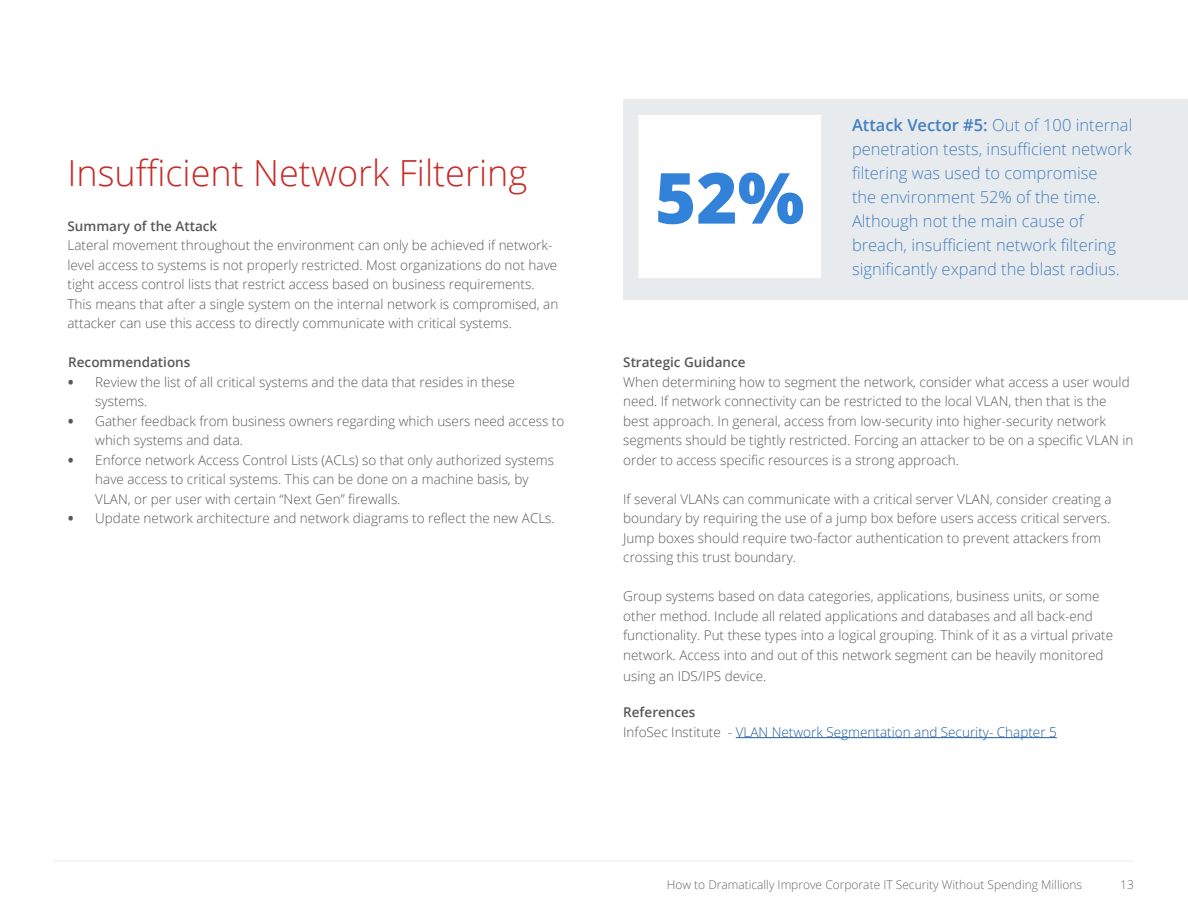
<style>
.page{position:relative;width:1188px;height:918px;background:#fff}
.page>*{position:absolute;margin:0;border:0;box-sizing:border-box;transform-origin:0 0}
.t1{font:800 70.5px "Open Sans";color:#3382d9}
.t2{font:300 36px "Open Sans";color:#c72b27}
.t3{font:300 16.5px/24px "Open Sans";color:#447fc1}
.t4{font:300 13.5px/19.5px "Open Sans";color:#58595b}
.t5{font:300 13.5px/19.5px "Open Sans";color:#58585b}
.t6{font:300 13.5px/19.5px "Open Sans";color:#215e9e}
.t7{font:600 13.5px "Open Sans";color:#58585b}
.t8{font:600 13.5px "Open Sans";color:#58595b}
.t9{font:300 12px "Open Sans";color:#666767}
.t10{font:300 12px "Open Sans";color:#666}
.s1{font-weight:800}
.s2{font-weight:600}
.s3{font-weight:600;color:#58585b}
.s4{color:#58585b}
</style>
<div class="page">
<hr style="left:54px;top:861px;width:1080px;height:1px;background:#eaeaec">
<hr style="left:736px;top:737px;width:321px;height:1px;background:#215e9e">
<div style="left:623px;top:99px;width:565px;height:201px;background:#e8ebed"></div>
<div style="left:638px;top:114px;width:184px;height:165px;background:#fff;border:1px solid #eaeaec"></div>
<h2 class="t2" style="left:68px;top:148px;width:461px">Insufficient Network Filtering</h2>
<p class="t8" style="left:68px;top:217px;width:151px">Summary of the Attack</p>
<p class="t4" style="left:68px;top:235px;width:492px">Lateral movement throughout the environment can only be achieved if network&shy;level access to systems is not properly restricted. Most organizations do not have tight access control lists that restrict access based on business requirements.<br>This means that after a single system on the internal network is compromised, an attacker can use this access to directly communicate with critical systems.</p>
<p class="t7" style="left:68px;top:353px;width:124px">Recommendations</p>
<p class="t5" style="left:95px;top:372px;width:421px;text-indent:-27px"><span class="s1">•</span> Review the list of all critical systems and the data that resides in these systems.</p>
<p class="t5" style="left:95px;top:411px;width:471px;text-indent:-27px"><span class="s1">•</span> Gather feedback from business owners regarding which users need access to which systems and data.</p>
<p class="t5" style="left:95px;top:450px;width:460px;text-indent:-27px"><span class="s1">•</span> Enforce network Access Control Lists (ACLs) so that only authorized systems have access to critical systems. This can be done on a machine basis, by<br>VLAN, or per user with certain “Next Gen” firewalls.</p>
<p class="t5" style="left:68px;top:508px;width:488px"><span class="s1">•</span> Update network architecture and network diagrams to reflect the new ACLs.</p>
<h1 class="t1" style="left:655px;top:144px;width:151px">52%</h1>
<p class="t3" style="left:852px;top:113px;width:282px"><span class="s2">Attack Vector #5:</span> Out of 100 internal penetration tests, insufficient network filtering was used to compromise<br>the environment 52% of the time.<br>Although not the main cause of breach, insufficient network filtering significantly expand the blast radius.</p>
<p class="t7" style="left:623px;top:353px;width:124px">Strategic Guidance</p>
<p class="t4" style="left:623px;top:372px;width:512px">When determining how to segment the network, consider what access a user would need. If network connectivity can be restricted to the local VLAN, then that is the best approach. In general, access from low-security into higher-security network segments should be tightly restricted. Forcing an attacker to be on a specific VLAN in order to access specific resources is a strong approach.</p>
<p class="t4" style="left:623px;top:489px;width:490px">If several VLANs can communicate with a critical server VLAN, consider creating a boundary by requiring the use of a jump box before users access critical servers.<br>Jump boxes should require two-factor authentication to prevent attackers from crossing this trust boundary.</p>
<p class="t4" style="left:623px;top:586px;width:491px">Group systems based on data categories, applications, business units, or some other method. Include all related applications and databases and all back-end functionality. Put these types into a logical grouping. Think of it as a virtual private network. Access into and out of this network segment can be heavily monitored</p>
<p class="t4" style="left:623px;top:666px;width:145px">using an IDS/IPS device.</p>
<p class="t6" style="left:623px;top:702px;width:435px"><span class="s3">References<br></span><span class="s4">InfoSec Institute -</span> VLAN Network Segmentation and Security- Chapter 5</p>
<p class="t9" style="left:667px;top:876px;width:417px">How to Dramatically Improve Corporate IT Security Without Spending Millions</p>
<p class="t10" style="left:1120px;top:876px;width:15px">13</p>
</div>
